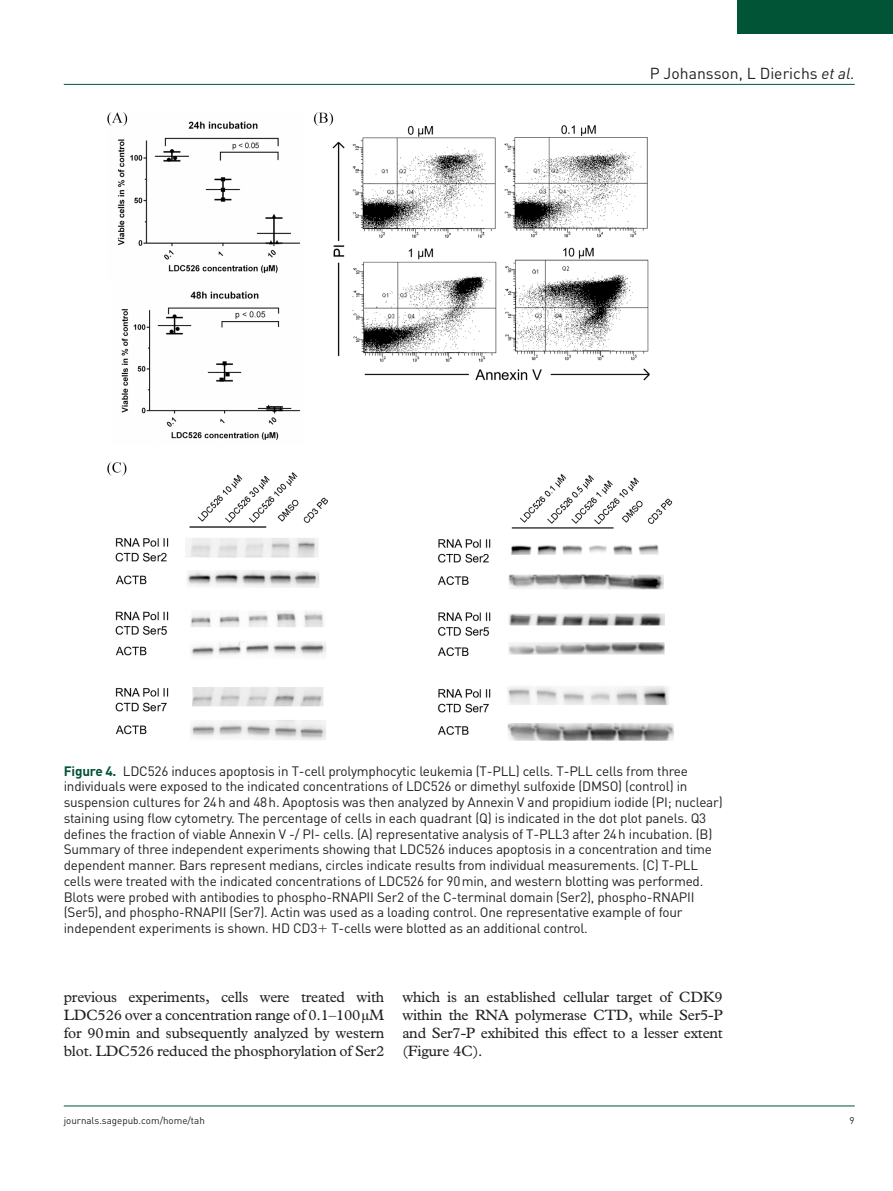
<style>
.page{position:relative;width:893px;height:1191px;background:#fff}
.page>*{position:absolute;margin:0;border:0;box-sizing:border-box;transform-origin:0 0}
.t1{font:15.75px "DIN";color:#231f20}
.t2{font:15px/18px "Plantin Std";letter-spacing:-.015em;color:#231f20;text-align:justify}
.t3{font:13.5px/15.8px "DIN";letter-spacing:-.015em;color:#231f20}
.t4{font:9.75px "DIN";color:#231f20}
.s1{font-style:italic}
.s2{font-weight:700;color:#015436}
</style>
<div class="page">
<hr style="left:64px;top:84px;width:791px;height:1px;background:#015436">
<hr style="left:64px;top:1105px;width:791px;height:1px;background:#015436">
<div style="left:738px;top:0;width:155px;height:34px;background:#015436"></div>
<img style="left:107px;top:112px;width:567px;height:629px">
<p class="t1" style="left:650px;top:63px;width:206px">P Johansson, L Dierichs <span class="s1">et al.</span></p>
<p class="t3" style="left:64px;top:762px;width:660px"><span class="s2">Figure 4.</span> LDC526 induces apoptosis in T-cell prolymphocytic leukemia (T-PLL) cells. T-PLL cells from three individuals were exposed to the indicated concentrations of LDC526 or dimethyl sulfoxide (DMSO) (control) in suspension cultures for 24h and 48h. Apoptosis was then analyzed by Annexin V and propidium iodide (PI; nuclear) staining using flow cytometry. The percentage of cells in each quadrant (Q) is indicated in the dot plot panels. Q3 defines the fraction of viable Annexin V -/ PI- cells. (A) representative analysis of T-PLL3 after 24h incubation. (B)<br>Summary of three independent experiments showing that LDC526 induces apoptosis in a concentration and time dependent manner. Bars represent medians, circles indicate results from individual measurements. (C) T-PLL cells were treated with the indicated concentrations of LDC526 for 90min, and western blotting was performed.<br>Blots were probed with antibodies to phospho-RNAPII Ser2 of the C-terminal domain (Ser2), phospho-RNAPII (Ser5), and phospho-RNAPII (Ser7). Actin was used as a loading control. One representative example of four independent experiments is shown. HD CD3 T-cells were blotted as an additional control.</p>
<p class="t2" style="left:64px;top:988px;width:322px">previous experiments, cells were treated with LDC526 over a concentration range of 0.1–100µM for 90min and subsequently analyzed by western blot. LDC526 reduced the phosphorylation of Ser2</p>
<p class="t2" style="left:402px;top:988px;width:322px">which is an established cellular target of CDK9 within the RNA polymerase CTD, while Ser5-P and Ser7-P exhibited this effect to a lesser extent (Figure 4C).</p>
<p class="t4" style="left:64px;top:1114px;width:143px">journals.sagepub.com/home/tah</p>
<p class="t4" style="left:850px;top:1114px;width:7px">9</p>
</div>
